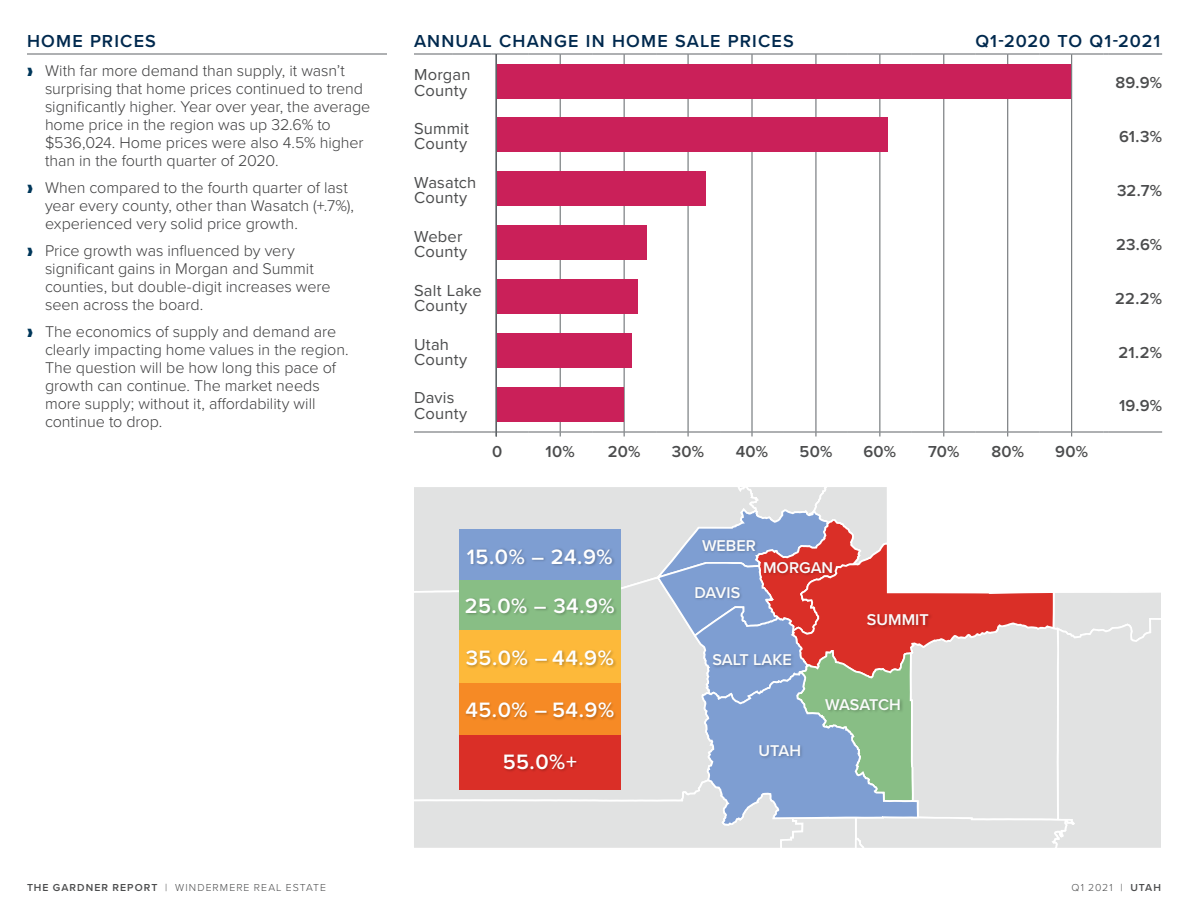
<style>
.page{position:relative;width:1188px;height:918px;background:#fff}
.page>*{position:absolute;margin:0;border:0;box-sizing:border-box;transform-origin:0 0}
.t1{font:600 21.6px "Proxima Nova";letter-spacing:.025em;color:#fff}
.graph_title{font:600 18px "Proxima Nova";letter-spacing:.065em;color:#00294e}
.Chart_Text{font:16.5px/15.8px "Proxima Nova";letter-spacing:.015em;color:#4b4c4d}
.Chart_Percentages{font:600 16.5px "Proxima Nova";letter-spacing:.015em;color:#4b4c4d}
.t2{font:300 16.2px/18px "Proxima Nova";letter-spacing:-.005em;color:#3e3e3f}
.t3{font:600 16.2px "Proxima Nova";color:#fafbfb}
.t4{font:600 16.2px "Proxima Nova";letter-spacing:-.02em;color:#fafbfb}
.t5{font:300 10.5px "Proxima Nova";letter-spacing:.1em;color:#4b4c4d}
.s1{color:#00375a}
.s2{font-weight:600}
</style>
<div class="page">
<svg style="left:560px;top:55px;width:1px;height:381px"></svg>
<svg style="left:624px;top:55px;width:1px;height:381px"></svg>
<svg style="left:688px;top:55px;width:1px;height:381px"></svg>
<svg style="left:752px;top:55px;width:1px;height:381px"></svg>
<svg style="left:816px;top:55px;width:1px;height:381px"></svg>
<svg style="left:880px;top:55px;width:1px;height:381px"></svg>
<svg style="left:944px;top:55px;width:1px;height:381px"></svg>
<svg style="left:1007px;top:55px;width:1px;height:381px"></svg>
<svg style="left:1071px;top:55px;width:1px;height:381px"></svg>
<hr style="left:414px;top:54px;width:39px;height:1px;background:#5e6367">
<hr style="left:453px;top:54px;width:39px;height:1px;background:#5e6367">
<hr style="left:496px;top:54px;width:32px;height:1px;background:#5e6367">
<hr style="left:528px;top:54px;width:32px;height:1px;background:#5e6367">
<hr style="left:560px;top:54px;width:32px;height:1px;background:#5e6367">
<hr style="left:592px;top:54px;width:32px;height:1px;background:#5e6367">
<hr style="left:624px;top:54px;width:32px;height:1px;background:#5e6367">
<hr style="left:656px;top:54px;width:32px;height:1px;background:#5e6367">
<hr style="left:688px;top:54px;width:32px;height:1px;background:#5e6367">
<hr style="left:720px;top:54px;width:32px;height:1px;background:#5e6367">
<hr style="left:752px;top:54px;width:32px;height:1px;background:#5e6367">
<hr style="left:784px;top:54px;width:32px;height:1px;background:#5e6367">
<hr style="left:816px;top:54px;width:32px;height:1px;background:#5e6367">
<hr style="left:848px;top:54px;width:32px;height:1px;background:#5e6367">
<hr style="left:880px;top:54px;width:32px;height:1px;background:#5e6367">
<hr style="left:912px;top:54px;width:32px;height:1px;background:#5e6367">
<hr style="left:944px;top:54px;width:32px;height:1px;background:#5e6367">
<hr style="left:976px;top:54px;width:32px;height:1px;background:#5e6367">
<hr style="left:1008px;top:54px;width:32px;height:1px;background:#5e6367">
<hr style="left:1040px;top:54px;width:32px;height:1px;background:#5e6367">
<hr style="left:1072px;top:54px;width:32px;height:1px;background:#5e6367">
<hr style="left:1108px;top:54px;width:54px;height:1px;background:#5e6367">
<hr style="left:414px;top:432px;width:39px;height:1px;background:#5e6367">
<hr style="left:453px;top:432px;width:39px;height:1px;background:#5e6367">
<svg style="left:492px;top:54px;width:4px;height:382px"></svg>
<hr style="left:496px;top:432px;width:32px;height:1px;background:#5e6367">
<hr style="left:528px;top:432px;width:32px;height:1px;background:#5e6367">
<hr style="left:560px;top:432px;width:32px;height:1px;background:#5e6367">
<hr style="left:592px;top:432px;width:32px;height:1px;background:#5e6367">
<hr style="left:624px;top:432px;width:32px;height:1px;background:#5e6367">
<hr style="left:656px;top:432px;width:32px;height:1px;background:#5e6367">
<hr style="left:688px;top:432px;width:32px;height:1px;background:#5e6367">
<hr style="left:720px;top:432px;width:32px;height:1px;background:#5e6367">
<hr style="left:752px;top:432px;width:32px;height:1px;background:#5e6367">
<hr style="left:784px;top:432px;width:32px;height:1px;background:#5e6367">
<hr style="left:816px;top:432px;width:32px;height:1px;background:#5e6367">
<hr style="left:848px;top:432px;width:32px;height:1px;background:#5e6367">
<hr style="left:880px;top:432px;width:32px;height:1px;background:#5e6367">
<hr style="left:912px;top:432px;width:32px;height:1px;background:#5e6367">
<hr style="left:944px;top:432px;width:32px;height:1px;background:#5e6367">
<hr style="left:976px;top:432px;width:32px;height:1px;background:#5e6367">
<hr style="left:1008px;top:432px;width:32px;height:1px;background:#5e6367">
<hr style="left:1040px;top:432px;width:32px;height:1px;background:#5e6367">
<hr style="left:1072px;top:432px;width:32px;height:1px;background:#5e6367">
<hr style="left:1108px;top:432px;width:54px;height:1px;background:#5e6367">
<hr style="left:27px;top:54px;width:360px;height:1px;background:#5e6367">
<div style="left:496px;top:65px;width:575px;height:34px;background:#ca2059"></div>
<div style="left:496px;top:171px;width:209px;height:35px;background:#ca2059"></div>
<div style="left:496px;top:333px;width:136px;height:35px;background:#ca2059"></div>
<div style="left:496px;top:117px;width:392px;height:35px;background:#ca2059"></div>
<div style="left:496px;top:279px;width:142px;height:35px;background:#ca2059"></div>
<div style="left:496px;top:225px;width:151px;height:35px;background:#ca2059"></div>
<div style="left:496px;top:387px;width:127px;height:35px;background:#ca2059"></div>
<hr style="left:496px;top:54px;width:1px;height:383px;background:#5e6367">
<svg style="left:414px;top:487px;width:747px;height:361px"></svg>
<img style="left:692px;top:535px;width:242px;height:232px">
<div style="left:459px;top:530px;width:162px;height:52px;background:#7e9ed2"></div>
<div style="left:459px;top:580px;width:162px;height:52px;background:#88be85"></div>
<div style="left:459px;top:630px;width:162px;height:55px;background:#fdb93a"></div>
<div style="left:459px;top:683px;width:162px;height:54px;background:#f68a25"></div>
<div style="left:459px;top:735px;width:162px;height:55px;background:#da2f27"></div>
<img style="left:468px;top:548px;width:147px;height:18px">
<img style="left:467px;top:598px;width:149px;height:17px">
<img style="left:467px;top:650px;width:149px;height:18px">
<img style="left:465px;top:702px;width:151px;height:18px">
<img style="left:505px;top:754px;width:73px;height:18px">
<p class="graph_title" style="left:27px;top:28px;width:130px">HOME PRICES</p>
<p class="t2" style="left:45px;top:61px;width:327px;text-indent:-18px"><span class="s1">❱</span> With far more demand than supply, it wasn’t surprising that home prices continued to trend significantly higher. Year over year, the average home price in the region was up 32.6% to $536,024. Home prices were also 4.5% higher than in the fourth quarter of 2020.</p>
<p class="t2" style="left:45px;top:178px;width:311px;text-indent:-18px"><span class="s1">❱</span> When compared to the fourth quarter of last year every county, other than Wasatch (+.7%), experienced very solid price growth.</p>
<p class="t2" style="left:45px;top:241px;width:287px;text-indent:-18px"><span class="s1">❱</span> Price growth was influenced by very significant gains in Morgan and Summit counties, but double-digit increases were seen across the board.</p>
<p class="t2" style="left:45px;top:322px;width:305px;text-indent:-18px"><span class="s1">❱</span> The economics of supply and demand are clearly impacting home values in the region.<br>The question will be how long this pace of growth can continue. The market needs more supply; without it, affordability will continue to drop.</p>
<p class="graph_title" style="left:414px;top:28px;width:381px">ANNUAL CHANGE IN HOME SALE PRICES</p>
<p class="graph_title" style="left:975px;top:28px;width:186px">Q1-2020 TO Q1-2021</p>
<p class="Chart_Text" style="left:414px;top:66px;width:58px">Morgan<br>County</p>
<p class="Chart_Percentages" style="left:1116px;top:70px;width:48px">89.9%</p>
<p class="Chart_Text" style="left:414px;top:120px;width:57px">Summit<br>County</p>
<p class="Chart_Percentages" style="left:1119px;top:124px;width:44px">61.3%</p>
<p class="Chart_Text" style="left:414px;top:174px;width:64px">Wasatch<br>County</p>
<p class="Chart_Percentages" style="left:1117px;top:178px;width:47px">32.7%</p>
<p class="Chart_Text" style="left:414px;top:228px;width:55px">Weber<br>County</p>
<p class="Chart_Percentages" style="left:1116px;top:232px;width:47px">23.6%</p>
<p class="Chart_Text" style="left:414px;top:282px;width:69px">Salt Lake<br>County</p>
<p class="Chart_Percentages" style="left:1115px;top:286px;width:48px">22.2%</p>
<p class="Chart_Text" style="left:414px;top:336px;width:55px">Utah<br>County</p>
<p class="Chart_Percentages" style="left:1119px;top:340px;width:45px">21.2%</p>
<p class="Chart_Text" style="left:414px;top:389px;width:55px">Davis<br>County</p>
<p class="Chart_Percentages" style="left:1119px;top:394px;width:45px">19.9%</p>
<p class="Chart_Percentages" style="left:492px;top:439px;width:12px">0</p>
<p class="Chart_Percentages" style="left:546px;top:439px;width:31px">10%</p>
<p class="Chart_Percentages" style="left:608px;top:439px;width:34px">20%</p>
<p class="Chart_Percentages" style="left:672px;top:439px;width:34px">30%</p>
<p class="Chart_Percentages" style="left:736px;top:439px;width:34px">40%</p>
<p class="Chart_Percentages" style="left:800px;top:439px;width:34px">50%</p>
<p class="Chart_Percentages" style="left:863px;top:439px;width:34px">60%</p>
<p class="Chart_Percentages" style="left:928px;top:439px;width:33px">70%</p>
<p class="Chart_Percentages" style="left:991px;top:439px;width:34px">80%</p>
<p class="Chart_Percentages" style="left:1055px;top:439px;width:34px">90%</p>
<p class="t1" style="left:467px;top:540px;width:147px">15.0% – 24.9%</p>
<p class="t1" style="left:465px;top:590px;width:151px">25.0% – 34.9%</p>
<p class="t1" style="left:466px;top:642px;width:150px">35.0% – 44.9%</p>
<p class="t1" style="left:465px;top:694px;width:150px">45.0% – 54.9%</p>
<p class="t1" style="left:503px;top:746px;width:76px">55.0%+</p>
<p class="t3" style="left:702px;top:534px;width:55px">WEBER</p>
<p class="t3" style="left:695px;top:580px;width:47px">DAVIS</p>
<p class="t3" style="left:763px;top:556px;width:72px">MORGAN</p>
<p class="t3" style="left:713px;top:648px;width:81px">SALT LAKE</p>
<p class="t3" style="left:867px;top:608px;width:63px">SUMMIT</p>
<p class="t3" style="left:759px;top:738px;width:44px">UTAH</p>
<p class="t4" style="left:825px;top:692px;width:77px">WASATCH</p>
<p class="t5" style="left:27px;top:880px;width:301px"><span class="s2">THE GARDNER REPORT</span> | WINDERMERE REAL ESTATE</p>
<p class="t5" style="left:1072px;top:880px;width:91px">Q1 2021 | <span class="s2">UTAH</span></p>
</div>
